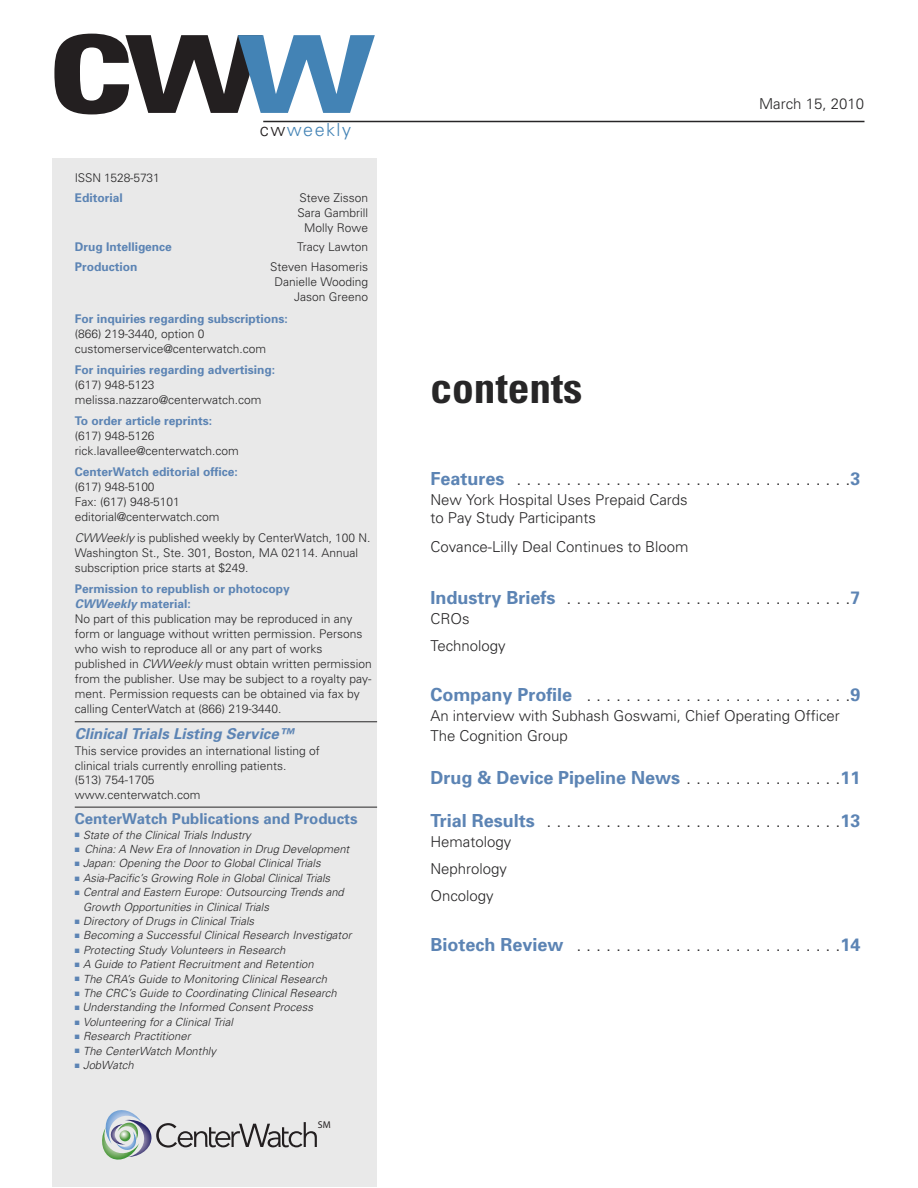
<style>
.page{position:relative;width:918px;height:1188px;background:#fff}
.page>*{position:absolute;margin:0;border:0;box-sizing:border-box;transform-origin:0 0}
.t1{font:700 condensed 43.5px "Univers";color:#272627}
.t2{font:300 18px "Univers";color:#272627}
.t3{font:700 18px "Univers";color:#5c84b4}
.t4{font:300 18px "Univers";letter-spacing:.08em;color:#4383b5}
.t5{font:300 15px/27px "Univers";color:#272627}
.t6{font:700 15px "Univers";color:#5c84b4}
.t7{font:italic 700 15px "Univers";letter-spacing:.005em;color:#5c84b4}
.t8{font:300 12px/15px "Univers";color:#272627}
.t9{font:700 12px "Univers";color:#5c84b4}
.t10{font:italic 300 11.25px/14.4px "Univers";color:#272627}
.t11{font:9.9px "Myriad Pro";color:#231f20}
.s1{color:#231f20}
.s2{font-style:italic}
.s3{font-weight:700;color:#5c84b4}
.s4{font-weight:700;font-style:italic;color:#5c84b4}
.s5{color:#5c84b4}
.s6{font-weight:300;color:#272627}
</style>
<div class="page">
<div style="left:52px;top:159px;width:324px;height:1028px;background:#e9e9e9"></div>
<hr style="left:75px;top:722px;width:302px;height:1px;background:#272627">
<hr style="left:75px;top:807px;width:302px;height:1px;background:#272627">
<svg style="left:54px;top:34px;width:321px;height:80px"></svg>
<svg style="left:102px;top:1110px;width:215px;height:50px"></svg>
<hr style="left:263px;top:121px;width:601px;height:1px;background:#272627">
<h2 class="t4" style="left:260px;top:123px;width:93px"><span class="s1">cw</span>weekly</h2>
<p class="t8" style="left:75px;top:172px;width:87px">ISSN 1528-5731</p>
<p class="t9" style="left:75px;top:193px;width:49px">Editorial</p>
<p class="t8" style="left:298px;top:191px;width:72px;text-align:center">Steve Zisson<br>Sara Gambrill<br>Molly Rowe</p>
<p class="t9" style="left:75px;top:243px;width:99px">Drug Intelligence</p>
<p class="t8" style="left:297px;top:241px;width:72px">Tracy Lawton</p>
<p class="t9" style="left:75px;top:262px;width:64px">Production</p>
<p class="t8" style="left:270px;top:260px;width:99px;text-align:right">Steven Hasomeris<br>Danielle Wooding<br>Jason Greeno</p>
<p class="t9" style="left:75px;top:315px;width:215px">For inquiries regarding subscriptions:</p>
<p class="t8" style="left:75px;top:328px;width:193px">(866) 219-3440, option 0 customerservice@centerwatch.com</p>
<p class="t9" style="left:75px;top:366px;width:202px">For inquiries regarding advertising:</p>
<p class="t8" style="left:75px;top:379px;width:188px">(617) 948-5123 melissa.nazzaro@centerwatch.com</p>
<p class="t9" style="left:75px;top:417px;width:139px">To order article reprints:</p>
<p class="t8" style="left:75px;top:430px;width:166px">(617) 948-5126 rick.lavallee@centerwatch.com</p>
<p class="t9" style="left:75px;top:468px;width:164px">CenterWatch editorial office:</p>
<p class="t8" style="left:75px;top:481px;width:146px">(617) 948-5100<br>Fax: (617) 948-5101 editorial@centerwatch.com</p>
<p class="t8" style="left:75px;top:532px;width:297px"><span class="s2">CWWeekly</span> is published weekly by CenterWatch, 100 N.<br>Washington St., Ste. 301, Boston, MA 02114. Annual subscription price starts at $249.</p>
<p class="t8" style="left:75px;top:583px;width:299px"><span class="s3">Permission to republish or photocopy<br></span><span class="s4">CWWeekly</span> <span class="s3">material:<br></span>No part of this publication may be reproduced in any form or language without written permission. Persons who wish to reproduce all or any part of works published in <span class="s2">CWWeekly</span> must obtain written permission from the publisher. Use may be subject to a royalty pay&shy;ment. Permission requests can be obtained via fax by calling CenterWatch at (866) 219-3440.</p>
<p class="t7" style="left:75px;top:728px;width:221px">Clinical Trials Listing Service™</p>
<p class="t8" style="left:75px;top:745px;width:247px;line-height:14.4px">This service provides an international listing of clinical trials currently enrolling patients.<br>(513) 754-1705<br>www.centerwatch.com</p>
<p class="t6" style="left:75px;top:813px;width:284px">CenterWatch Publications and Products</p>
<p class="t10" style="left:75px;top:828px;width:178px"><span class="s5">■</span> State of the Clinical Trials Industry</p>
<p class="t10" style="left:75px;top:843px;width:276px"><span class="s5">■</span> China: A New Era of Innovation in Drug Development</p>
<p class="t10" style="left:75px;top:857px;width:247px"><span class="s5">■</span> Japan: Opening the Door to Global Clinical Trials</p>
<p class="t10" style="left:75px;top:872px;width:257px"><span class="s5">■</span> Asia-Pacific’s Growing Role in Global Clinical Trials</p>
<p class="t10" style="left:83px;top:886px;width:262px;text-indent:-8px"><span class="s5">■</span> Central and Eastern Europe: Outsourcing Trends and<br>Growth Opportunities in Clinical Trials</p>
<p class="t10" style="left:75px;top:915px;width:181px"><span class="s5">■</span> Directory of Drugs in Clinical Trials</p>
<p class="t10" style="left:75px;top:929px;width:278px"><span class="s5">■</span> Becoming a Successful Clinical Research Investigator</p>
<p class="t10" style="left:75px;top:944px;width:212px"><span class="s5">■</span> Protecting Study Volunteers in Research</p>
<p class="t10" style="left:75px;top:958px;width:240px"><span class="s5">■</span> A Guide to Patient Recruitment and Retention</p>
<p class="t10" style="left:75px;top:972px;width:254px"><span class="s5">■</span> The CRA’s Guide to Monitoring Clinical Research</p>
<p class="t10" style="left:75px;top:987px;width:264px"><span class="s5">■</span> The CRC’s Guide to Coordinating Clinical Research</p>
<p class="t10" style="left:75px;top:1001px;width:240px"><span class="s5">■</span> Understanding the Informed Consent Process</p>
<p class="t10" style="left:75px;top:1016px;width:160px"><span class="s5">■</span> Volunteering for a Clinical Trial</p>
<p class="t10" style="left:75px;top:1030px;width:117px"><span class="s5">■</span> Research Practitioner</p>
<p class="t10" style="left:75px;top:1044px;width:143px"><span class="s5">■</span> The CenterWatch Monthly</p>
<p class="t10" style="left:75px;top:1059px;width:60px"><span class="s5">■</span> JobWatch</p>
<p class="t11" style="left:318px;top:1121px;width:14px">SM</p>
<h1 class="t1" style="left:430px;top:372px;width:154px">contents</h1>
<p class="t5" style="left:759px;top:92px;width:106px">March 15, 2010</p>
<h2 class="t2" style="left:430px;top:472px;width:432px"><span class="s3">Features</span> ..................................<span class="s3">3</span></h2>
<p class="t5" style="left:430px;top:492px;width:259px;line-height:18px">New York Hospital Uses Prepaid Cards to Pay Study Participants</p>
<p class="t5" style="left:430px;top:535px;width:260px">Covance-Lilly Deal Continues to Bloom</p>
<h2 class="t2" style="left:430px;top:591px;width:432px"><span class="s3">IndustryBriefs</span> .............................<span class="s3">7</span></h2>
<p class="t5" style="left:430px;top:606px;width:77px">CROs<br>Technology</p>
<h2 class="t2" style="left:430px;top:688px;width:432px"><span class="s3">CompanyProfile</span> ...........................<span class="s3">9</span></h2>
<p class="t5" style="left:430px;top:707px;width:411px;line-height:20.1px">An interview with Subhash Goswami, Chief Operating Officer<br>The Cognition Group</p>
<h2 class="t3" style="left:430px;top:771px;width:432px">Drug &amp; Device Pipeline News <span class="s6">. . . . . . . . . . . . . . . .</span>11</h2>
<h2 class="t2" style="left:430px;top:814px;width:432px"><span class="s3">TrialResults</span> ..............................<span class="s3">13</span></h2>
<p class="t5" style="left:430px;top:829px;width:82px">Hematology<br>Nephrology<br>Oncology</p>
<h2 class="t2" style="left:430px;top:938px;width:432px"><span class="s3">BiotechReview</span> ...........................<span class="s3">14</span></h2>
</div>
